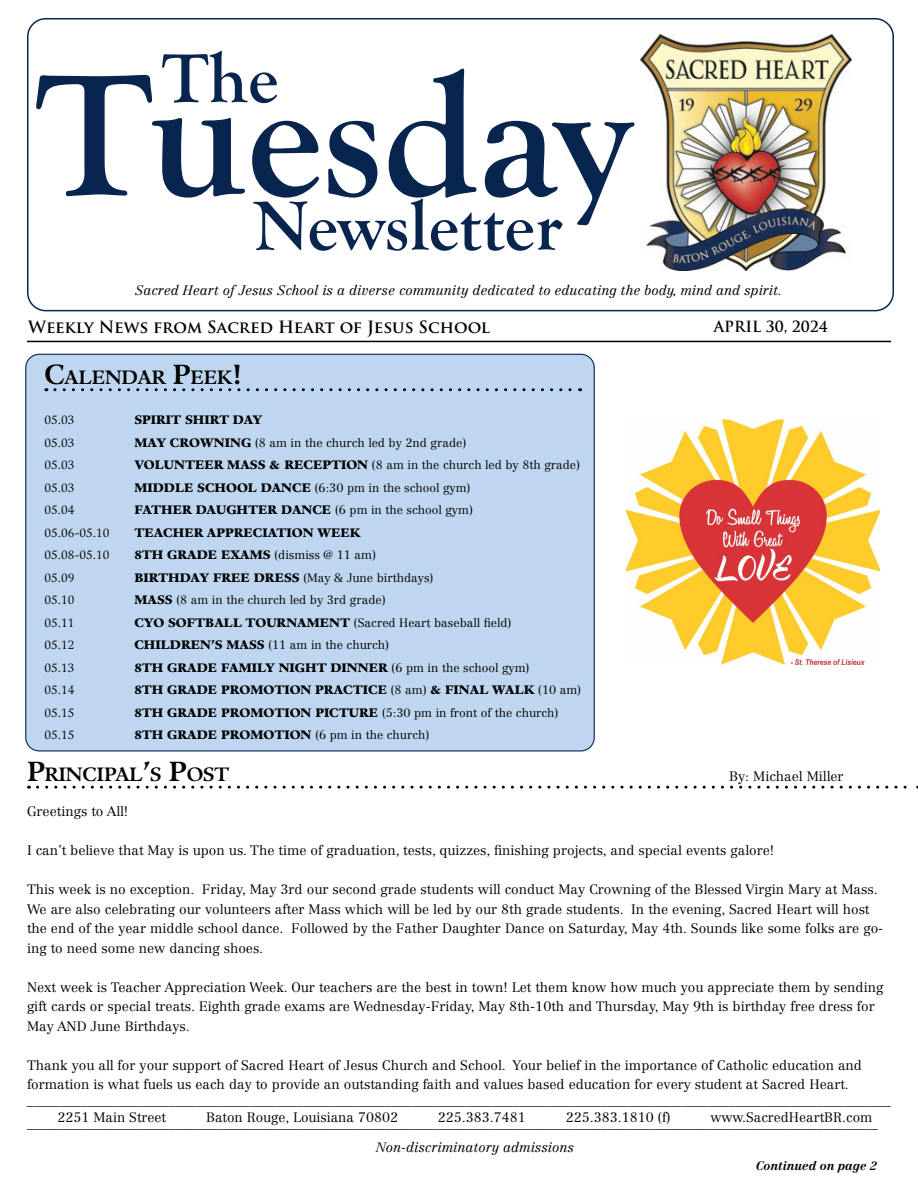
<style>
.page{position:relative;width:918px;height:1188px;background:#fff}
.page>*{position:absolute;margin:0;border:0;box-sizing:border-box;transform-origin:0 0}
.t1{font:700 180px "Goudy Old Style T";color:#08254f}
.t2{font:700 72px "Goudy Old Style T";color:#08254f}
.t3{font:700 18.9px "Guardi LT Std";letter-spacing:-.015em;color:#000}
.t4{font:700 16.5px "Trajan Pro";color:#000}
.t5{font:700 15px "Trajan Pro";color:#000}
.t6{font:300 13.5px/19.5px "Centennial LT Std";color:#000}
.t7{font:italic 300 13.5px "Centennial LT Std";color:#000}
.t8{font:300 12px "Centennial LT Std";color:#000}
.t9{font:900 12px "Guardi LT Std";color:#000}
.t10{font:12px "Century";letter-spacing:-.05em;color:#000;scale:1.04 1}
.t11{font:12px "Guardi LT Std";color:#000}
.t12{font:italic 700 12px "Centennial LT Std";color:#000}
.s1{font-size:27px}
.s2{font-family:"Guardi LT Std";font-weight:900}
.s3{font-family:"Centennial LT Std";font-weight:300}
.s4{font-family:"Century Expanded LT Std";font-style:italic;font-size:9px}
</style>
<div class="page">
<hr style="left:27px;top:341px;width:864px;height:1px;background:#000">
<div style="left:26px;top:354px;width:568px;height:397px;background:#bed6ef;border-radius:14px"></div>
<svg style="left:55px;top:388px;width:526px;height:3px"></svg>
<div style="left:27px;top:18px;width:867px;height:293px;border:2px solid #08254f;border-radius:18px"></div>
<img style="left:641px;top:34px;width:210px;height:236px">
<img style="left:626px;top:419px;width:254px;height:246px">
<svg style="left:37px;top:786px;width:881px;height:3px"></svg>
<h2 class="t2" style="left:162px;top:38px;width:118px">The</h2>
<h1 class="t1" style="left:36px;top:35px;width:597px">Tuesday</h1>
<h2 class="t2" style="left:254px;top:186px;width:310px">Newsletter</h2>
<p class="t7" style="left:135px;top:282px;width:649px">Sacred Heart of Jesus School is a diverse community dedicated to educating the body, mind and spirit.</p>
<p class="t4" style="left:28px;top:317px;width:463px">Weekly News from Sacred Heart of Jesus School</p>
<p class="t5" style="left:714px;top:317px;width:116px">APRIL 30, 2024</p>
<h3 class="t3" style="left:44px;top:365px;width:199px"><span class="s1">C</span>ALENDAR <span class="s1">P</span>EEK<span class="s1">!</span></h3>
<p class="t11" style="left:44px;top:413px;width:32px">05.03</p>
<p class="t9" style="left:134px;top:413px;width:130px">SPIRIT SHIRT DAY</p>
<p class="t11" style="left:44px;top:435px;width:32px">05.03</p>
<p class="t8" style="left:134px;top:435px;width:333px"><span class="s2">MAY CROWNING</span> (8 am in the church led by 2nd grade)</p>
<p class="t11" style="left:44px;top:458px;width:32px">05.03</p>
<p class="t8" style="left:134px;top:458px;width:447px"><span class="s2">VOLUNTEER MASS &amp; RECEPTION</span> (8 am in the church led by 8th grade)</p>
<p class="t11" style="left:44px;top:480px;width:32px">05.03</p>
<p class="t8" style="left:134px;top:480px;width:337px"><span class="s2">MIDDLE SCHOOL DANCE</span> (6:30 pm in the school gym)</p>
<p class="t11" style="left:44px;top:503px;width:32px">05.04</p>
<p class="t9" style="left:134px;top:503px;width:340px">FATHER DAUGHTER DANCE <span class="s3">(6 pm in the school gym)</span></p>
<p class="t11" style="left:44px;top:525px;width:67px">05.06-05.10</p>
<p class="t9" style="left:134px;top:525px;width:228px">TEACHER APPRECIATION WEEK</p>
<p class="t11" style="left:44px;top:548px;width:67px">05.08-05.10</p>
<p class="t8" style="left:134px;top:548px;width:243px"><span class="s2">8TH GRADE EXAMS</span> (dismiss @ 11 am)</p>
<p class="t11" style="left:44px;top:570px;width:32px">05.09</p>
<p class="t8" style="left:134px;top:570px;width:300px"><span class="s2">BIRTHDAY FREE DRESS</span> (May &amp; June birthdays)</p>
<p class="t11" style="left:44px;top:593px;width:32px">05.10</p>
<p class="t8" style="left:134px;top:593px;width:253px"><span class="s2">MASS</span> (8 am in the church led by 3rd grade)</p>
<p class="t11" style="left:44px;top:615px;width:32px">05.11</p>
<p class="t8" style="left:134px;top:615px;width:378px"><span class="s2">CYO SOFTBALL TOURNAMENT</span> (Sacred Heart baseball field)</p>
<p class="t11" style="left:44px;top:638px;width:32px">05.12</p>
<p class="t8" style="left:134px;top:638px;width:256px"><span class="s2">CHILDREN’S MASS</span> (11 am in the church)</p>
<p class="t11" style="left:44px;top:660px;width:32px">05.13</p>
<p class="t9" style="left:134px;top:660px;width:396px">8TH GRADE FAMILY NIGHT DINNER <span class="s3">(6 pm in the school gym)</span></p>
<p class="t11" style="left:44px;top:683px;width:32px">05.14</p>
<p class="t9" style="left:134px;top:683px;width:448px">8TH GRADE PROMOTION PRACTICE <span class="s3">(8 am)</span> &amp; FINAL WALK <span class="s3">(10 am)</span></p>
<p class="t11" style="left:44px;top:705px;width:32px">05.15</p>
<p class="t8" style="left:134px;top:705px;width:425px"><span class="s2">8TH GRADE PROMOTION PICTURE</span> (5:30 pm in front of the church)</p>
<p class="t11" style="left:44px;top:728px;width:32px">05.15</p>
<p class="t9" style="left:134px;top:728px;width:296px">8TH GRADE PROMOTION <span class="s3">(6 pm in the church)</span></p>
<h3 class="t3" style="left:27px;top:763px;width:204px"><span class="s1">P</span>RINCIPAL<span class="s1">’</span>S <span class="s1">P</span>OST</h3>
<p class="t6" style="left:729px;top:767px;width:116px">By: Michael Miller</p>
<p class="t6" style="left:27px;top:802px;width:103px">Greetings to All!</p>
<p class="t6" style="left:27px;top:841px;width:749px">I can’t believe that May is upon us. The time of graduation, tests, quizzes, finishing projects, and special events galore!</p>
<p class="t6" style="left:27px;top:880px;width:858px">This week is no exception. Friday, May 3rd our second grade students will conduct May Crowning of the Blessed Virgin Mary at Mass.<br>We are also celebrating our volunteers after Mass which will be led by our 8th grade students. In the evening, Sacred Heart will host the end of the year middle school dance. Followed by the Father Daughter Dance on Saturday, May 4th. Sounds like some folks are go&shy;ing to need some new dancing shoes.</p>
<p class="t6" style="left:27px;top:977px;width:858px">Next week is Teacher Appreciation Week. Our teachers are the best in town! Let them know how much you appreciate them by sending gift cards or special treats. Eighth grade exams are Wednesday-Friday, May 8th-10th and Thursday, May 9th is birthday free dress for<br>May AND June Birthdays.</p>
<p class="t6" style="left:27px;top:1055px;width:837px">Thank you all for your support of Sacred Heart of Jesus Church and School. Your belief in the importance of Catholic education and formation is what fuels us each day to provide an outstanding faith and values based education for every student at Sacred Heart.</p>
<p class="t10" style="left:116px;top:1094px;width:660px">2251 Main Street • Baton Rouge, Louisiana 70802 • 225.383.7481 <span class="s4">(phone)</span> • 225.383.1810 <span class="s4">(fax)</span> • www.sacredheartbr.com</p>
<p class="t6" style="left:27px;top:1089px;width:866px;line-height:22.5px">________________________________________________________________________________________________________________________________ ______________________________________________________________________________________________________________________________</p>
<p class="t7" style="left:376px;top:1139px;width:199px">Non-discriminatory admissions</p>
<p class="t6" style="left:58px;top:1108px;width:110px">2251 Main Street</p>
<p class="t6" style="left:206px;top:1108px;width:193px">Baton Rouge, Louisiana 70802</p>
<p class="t6" style="left:438px;top:1108px;width:89px">225.383.7481</p>
<p class="t6" style="left:566px;top:1108px;width:106px">225.383.1810 (f)</p>
<p class="t6" style="left:710px;top:1108px;width:164px">www.SacredHeartBR.com</p>
<p class="t12" style="left:756px;top:1158px;width:123px">Continued on page 2</p>
</div>
